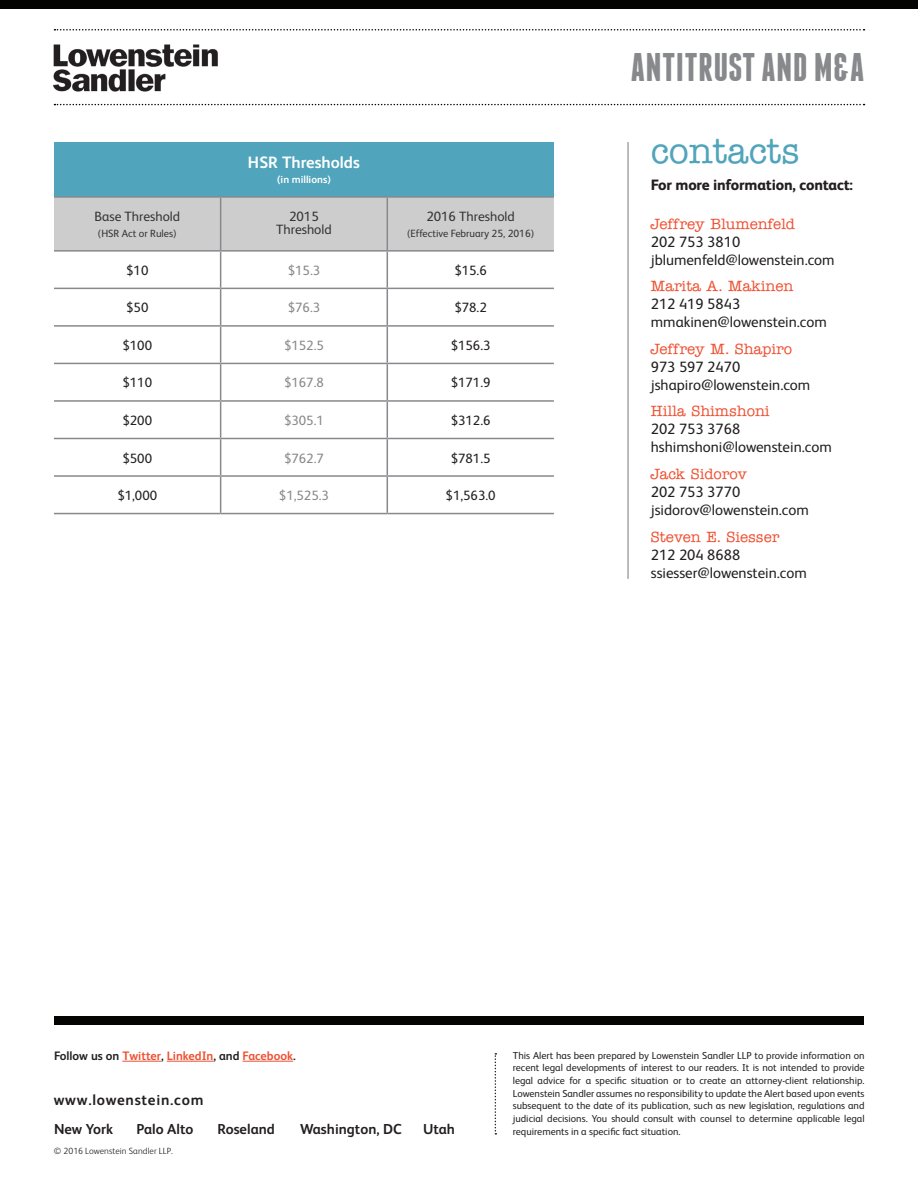
<style>
.page{position:relative;width:918px;height:1188px;background:#fff}
.page>*{position:absolute;margin:0;border:0;box-sizing:border-box;transform-origin:0 0}
.t1{font:700 39.9px "Franchise";letter-spacing:.01em;color:#88898c}
.contacts{font:500 36px "American Typewriter";color:#50a4bb}
.t2{font:700 16.5px "FS Albert";color:#fff}
.Attorney_Contact_Inf{font:15px/18px "FS Albert";color:#231f20}
.Attorney_Name{font:500 15px "American Typewriter";letter-spacing:-.005em;color:#ef5032}
.Attorney_Name-2{font:800 15px "FS Albert";letter-spacing:-.01em;color:#231f20}
.t3{font:700 15px "FS Albert";letter-spacing:.05em;color:#231f20}
.t4{font:700 14.4px "FS Albert";color:#231f20}
.t5{font:13.5px "FS Albert";color:#231f20}
.t6{font:13.5px "FS Albert";color:#88898c}
.t7{font:13.5px/13.2px "FS Albert";color:#353434;text-align:center}
.t8{font:700 12.3px "FS Albert";color:#ef5032}
.t9{font:10.5px "FS Albert";color:#353434}
.t10{font:700 10.5px "FS Albert";color:#fff}
.t11{font:10.2px/12.6px "FS Albert";color:#231f20;text-align:justify}
.t12{font:300 9px "FS Albert";letter-spacing:.01em;color:#231f20}
.s1{color:#231f20}
</style>
<div class="page">
<div style="left:0;top:0;width:918px;height:8px;background:#040503"></div>
<img style="left:52px;top:44px;width:166px;height:48px">
<svg style="left:54px;top:29px;width:811px;height:2px"></svg>
<svg style="left:54px;top:104px;width:811px;height:1px"></svg>
<div style="left:54px;top:1016px;width:810px;height:8px;background:#040503"></div>
<svg style="left:495px;top:1053px;width:1px;height:82px"></svg>
<hr style="left:122px;top:1061px;width:39px;height:1px;background:#ef5032">
<hr style="left:167px;top:1061px;width:47px;height:1px;background:#ef5032">
<hr style="left:243px;top:1061px;width:50px;height:1px;background:#ef5032">
<hr style="left:627px;top:142px;width:2px;height:437px;background:#88898c">
<div style="left:54px;top:142px;width:500px;height:55px;background:#50a4bb"></div>
<div style="left:54px;top:198px;width:500px;height:52px;background:#cecdcd"></div>
<hr style="left:220px;top:252px;width:1px;height:36px;background:#88898c">
<hr style="left:387px;top:252px;width:1px;height:36px;background:#88898c">
<hr style="left:54px;top:288px;width:167px;height:1px;background:#88898c">
<hr style="left:221px;top:288px;width:166px;height:1px;background:#88898c">
<hr style="left:220px;top:289px;width:1px;height:36px;background:#88898c">
<hr style="left:387px;top:288px;width:167px;height:1px;background:#88898c">
<hr style="left:387px;top:289px;width:1px;height:36px;background:#88898c">
<hr style="left:54px;top:325px;width:167px;height:2px;background:#88898c">
<hr style="left:221px;top:325px;width:166px;height:2px;background:#88898c">
<hr style="left:220px;top:327px;width:1px;height:36px;background:#88898c">
<hr style="left:387px;top:325px;width:167px;height:2px;background:#88898c">
<hr style="left:387px;top:327px;width:1px;height:36px;background:#88898c">
<hr style="left:54px;top:363px;width:167px;height:1px;background:#88898c">
<hr style="left:221px;top:363px;width:166px;height:1px;background:#88898c">
<hr style="left:220px;top:364px;width:1px;height:36px;background:#88898c">
<hr style="left:387px;top:363px;width:167px;height:1px;background:#88898c">
<hr style="left:387px;top:364px;width:1px;height:36px;background:#88898c">
<hr style="left:54px;top:400px;width:167px;height:2px;background:#88898c">
<hr style="left:221px;top:400px;width:166px;height:2px;background:#88898c">
<hr style="left:220px;top:402px;width:1px;height:36px;background:#88898c">
<hr style="left:387px;top:400px;width:167px;height:2px;background:#88898c">
<hr style="left:387px;top:402px;width:1px;height:36px;background:#88898c">
<hr style="left:54px;top:438px;width:167px;height:1px;background:#88898c">
<hr style="left:221px;top:438px;width:166px;height:1px;background:#88898c">
<hr style="left:220px;top:439px;width:1px;height:36px;background:#88898c">
<hr style="left:387px;top:438px;width:167px;height:1px;background:#88898c">
<hr style="left:387px;top:439px;width:1px;height:36px;background:#88898c">
<hr style="left:54px;top:475px;width:167px;height:2px;background:#88898c">
<hr style="left:221px;top:475px;width:166px;height:2px;background:#88898c">
<hr style="left:220px;top:477px;width:1px;height:36px;background:#88898c">
<hr style="left:387px;top:475px;width:167px;height:2px;background:#88898c">
<hr style="left:387px;top:477px;width:1px;height:36px;background:#88898c">
<hr style="left:54px;top:513px;width:167px;height:1px;background:#88898c">
<hr style="left:221px;top:513px;width:166px;height:1px;background:#88898c">
<hr style="left:387px;top:513px;width:167px;height:1px;background:#88898c">
<hr style="left:54px;top:196px;width:167px;height:2px;background:#88898c">
<hr style="left:221px;top:196px;width:166px;height:2px;background:#88898c">
<hr style="left:220px;top:198px;width:1px;height:52px;background:#88898c">
<hr style="left:387px;top:196px;width:167px;height:2px;background:#88898c">
<hr style="left:387px;top:198px;width:1px;height:52px;background:#88898c">
<hr style="left:54px;top:250px;width:167px;height:2px;background:#88898c">
<hr style="left:221px;top:250px;width:166px;height:2px;background:#88898c">
<hr style="left:387px;top:250px;width:167px;height:2px;background:#88898c">
<p class="t7" style="left:94px;top:210px;width:87px">Base Threshold</p>
<p class="t9" style="left:98px;top:228px;width:80px">(HSR Act or Rules)</p>
<p class="t2" style="left:248px;top:153px;width:113px">HSR Thresholds</p>
<p class="t10" style="left:277px;top:174px;width:55px">(in millions)</p>
<p class="t7" style="left:276px;top:210px;width:57px">2015<br>Threshold</p>
<p class="t7" style="left:426px;top:210px;width:90px">2016 Threshold</p>
<p class="t9" style="left:407px;top:228px;width:129px">(Effective February 25, 2016)</p>
<p class="t5" style="left:126px;top:263px;width:24px">$10</p>
<p class="t6" style="left:288px;top:263px;width:34px">$15.3</p>
<p class="t5" style="left:454px;top:263px;width:34px">$15.6</p>
<p class="t5" style="left:126px;top:300px;width:24px">$50</p>
<p class="t6" style="left:288px;top:300px;width:34px">$76.3</p>
<p class="t5" style="left:454px;top:300px;width:34px">$78.2</p>
<p class="t5" style="left:122px;top:338px;width:31px">$100</p>
<p class="t6" style="left:284px;top:338px;width:41px">$152.5</p>
<p class="t5" style="left:451px;top:338px;width:41px">$156.3</p>
<p class="t5" style="left:122px;top:375px;width:31px">$110</p>
<p class="t6" style="left:284px;top:375px;width:41px">$167.8</p>
<p class="t5" style="left:451px;top:375px;width:41px">$171.9</p>
<p class="t5" style="left:122px;top:413px;width:31px">$200</p>
<p class="t6" style="left:284px;top:413px;width:41px">$305.1</p>
<p class="t5" style="left:451px;top:413px;width:41px">$312.6</p>
<p class="t5" style="left:122px;top:450px;width:31px">$500</p>
<p class="t6" style="left:284px;top:450px;width:41px">$762.7</p>
<p class="t5" style="left:451px;top:450px;width:41px">$781.5</p>
<p class="t5" style="left:117px;top:488px;width:41px">$1,000</p>
<p class="t6" style="left:279px;top:488px;width:52px">$1,525.3</p>
<p class="t5" style="left:446px;top:488px;width:52px">$1,563.0</p>
<p class="t1" style="left:631px;top:49px;width:235px">ANTITRUST AND M&amp;A</p>
<p class="contacts" style="left:651px;top:131px;width:151px">contacts</p>
<p class="Attorney_Name-2" style="left:651px;top:176px;width:204px">For more information, contact:</p>
<p class="Attorney_Name" style="left:651px;top:215px;width:145px">Jeffrey Blumenfeld</p>
<p class="Attorney_Contact_Inf" style="left:651px;top:232px;width:185px">202 753 3810 jblumenfeld@lowenstein.com</p>
<p class="Attorney_Name" style="left:651px;top:278px;width:144px">Marita A. Makinen</p>
<p class="Attorney_Contact_Inf" style="left:651px;top:295px;width:178px">212 419 5843 mmakinen@lowenstein.com</p>
<p class="Attorney_Name" style="left:651px;top:340px;width:143px">Jeffrey M. Shapiro</p>
<p class="Attorney_Contact_Inf" style="left:651px;top:358px;width:161px">973 597 2470 jshapiro@lowenstein.com</p>
<p class="Attorney_Name" style="left:651px;top:403px;width:120px">Hilla Shimshoni</p>
<p class="Attorney_Contact_Inf" style="left:651px;top:420px;width:182px">202 753 3768 hshimshoni@lowenstein.com</p>
<p class="Attorney_Name" style="left:651px;top:466px;width:98px">Jack Sidorov</p>
<p class="Attorney_Contact_Inf" style="left:651px;top:483px;width:160px">202 753 3770 jsidorov@lowenstein.com</p>
<p class="Attorney_Name" style="left:651px;top:528px;width:130px">Steven E. Siesser</p>
<p class="Attorney_Contact_Inf" style="left:651px;top:546px;width:157px">212 204 8688 ssiesser@lowenstein.com</p>
<p class="t8" style="left:54px;top:1049px;width:243px"><span class="s1">Follow us on</span> Twitter<span class="s1">,</span> LinkedIn<span class="s1">, and</span> Facebook<span class="s1">.</span></p>
<h3 class="t3" style="left:54px;top:1091px;width:151px">www.lowenstein.com</h3>
<h3 class="t4" style="left:54px;top:1121px;width:61px">New York</h3>
<h3 class="t4" style="left:137px;top:1121px;width:58px">Palo Alto</h3>
<h3 class="t4" style="left:218px;top:1121px;width:59px">Roseland</h3>
<h3 class="t4" style="left:300px;top:1121px;width:103px">Washington, DC</h3>
<h3 class="t4" style="left:423px;top:1121px;width:33px">Utah</h3>
<p class="t12" style="left:54px;top:1146px;width:121px">© 2016 Lowenstein Sandler LLP.</p>
<p class="t11" style="left:513px;top:1049px;width:353px">This Alert has been prepared by Lowenstein Sandler LLP to provide information on recent legal developments of interest to our readers. It is not intended to provide legal advice for a specific situation or to create an attorney-client relationship.<br>Lowenstein Sandler assumes no responsibility to update the Alert based upon events subsequent to the date of its publication, such as new legislation, regulations and judicial decisions. You should consult with counsel to determine applicable legal requirements in a specific fact situation.</p>
</div>
